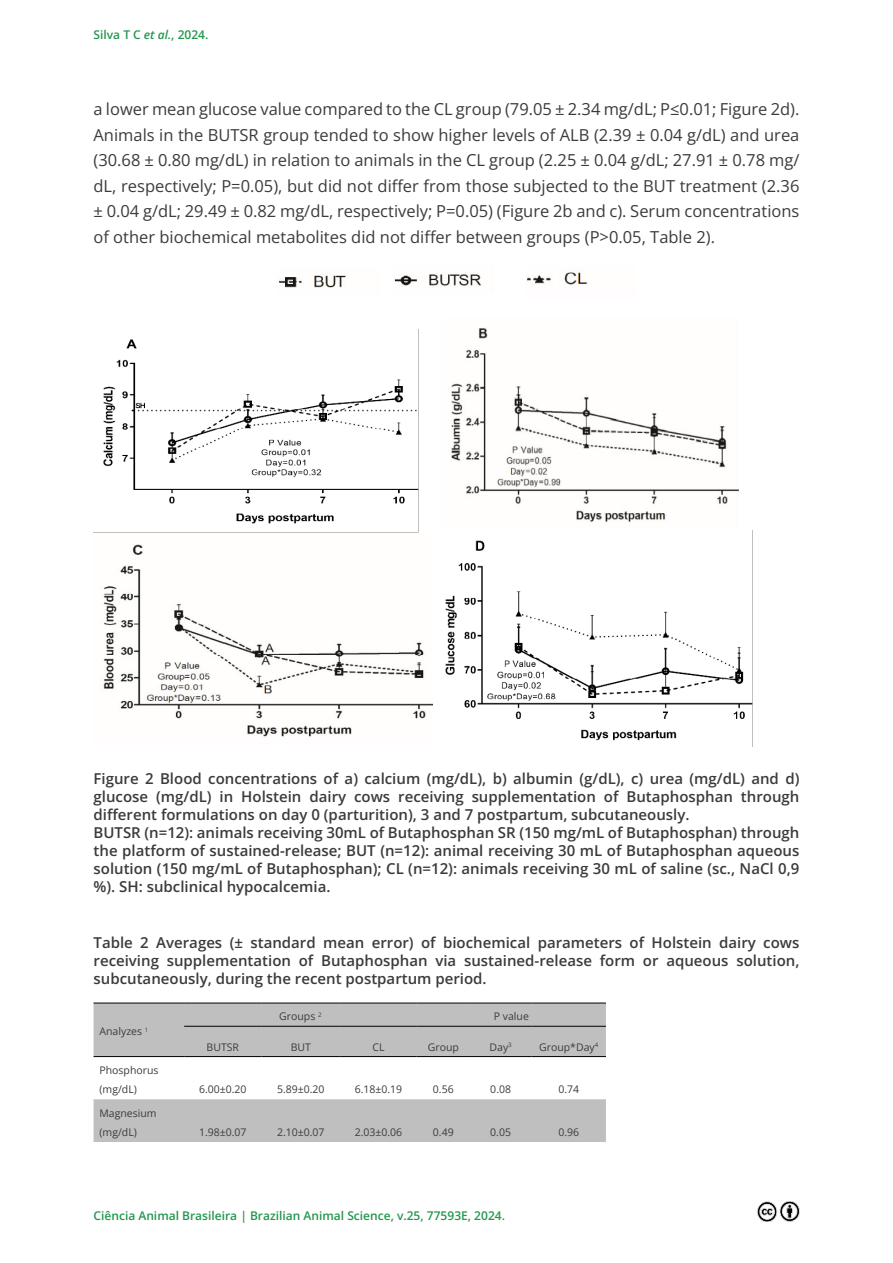
<style>
.page{position:relative;width:893px;height:1263px;background:#fff}
.page>*{position:absolute;margin:0;border:0;box-sizing:border-box;transform-origin:0 0}
.t1{font:16.5px/25.5px "Open Sans";color:#3c3b3b;text-align:justify}
.t2{font:600 15px/18px "Open Sans";color:#3c3b3b}
.t3{font:600 12px "Open Sans";color:#22964d}
.t4{font:10.5px/19.5px "Open Sans";color:#3c3b3b}
.s1{font-style:italic}
</style>
<div class="page">
<img style="left:757px;top:1201px;width:43px;height:20px">
<img style="left:451px;top:328px;width:288px;height:195px">
<img style="left:103px;top:544px;width:330px;height:194px">
<img style="left:445px;top:530px;width:308px;height:216px">
<img style="left:94px;top:339px;width:324px;height:194px">
<img style="left:279px;top:275px;width:67px;height:13px">
<img style="left:394px;top:273px;width:87px;height:14px">
<img style="left:527px;top:269px;width:61px;height:16px">
<svg style="left:94px;top:1004px;width:512px;height:138px;fill:#bfbfbf"></svg>
<hr style="left:94px;top:1003px;width:90px;height:1px;background:#000">
<hr style="left:94px;top:1056px;width:90px;height:1px;background:#000">
<hr style="left:184px;top:1003px;width:77px;height:1px;background:#000">
<hr style="left:261px;top:1003px;width:79px;height:1px;background:#000">
<hr style="left:340px;top:1003px;width:77px;height:1px;background:#000">
<hr style="left:417px;top:1003px;width:53px;height:1px;background:#000">
<hr style="left:470px;top:1003px;width:61px;height:1px;background:#000">
<hr style="left:531px;top:1003px;width:75px;height:1px;background:#000">
<hr style="left:184px;top:1026px;width:77px;height:1px;background:#000">
<hr style="left:261px;top:1026px;width:79px;height:1px;background:#000">
<hr style="left:340px;top:1026px;width:77px;height:1px;background:#000">
<hr style="left:417px;top:1026px;width:53px;height:1px;background:#000">
<hr style="left:470px;top:1026px;width:61px;height:1px;background:#000">
<hr style="left:531px;top:1026px;width:75px;height:1px;background:#000">
<hr style="left:184px;top:1056px;width:77px;height:1px;background:#000">
<hr style="left:261px;top:1056px;width:79px;height:1px;background:#000">
<hr style="left:340px;top:1056px;width:77px;height:1px;background:#000">
<hr style="left:417px;top:1056px;width:53px;height:1px;background:#000">
<hr style="left:470px;top:1056px;width:61px;height:1px;background:#000">
<hr style="left:531px;top:1056px;width:75px;height:1px;background:#000">
<p class="t3" style="left:94px;top:26px;width:116px">Silva T C <span class="s1">et al.</span>, 2024.</p>
<p class="t1" style="left:94px;top:96px;width:707px">a lower mean glucose value compared to the CL group (79.05 ± 2.34 mg/dL; P≤0.01; Figure 2d).<br>Animals in the BUTSR group tended to show higher levels of ALB (2.39 ± 0.04 g/dL) and urea (30.68 ± 0.80 mg/dL) in relation to animals in the CL group (2.25 ± 0.04 g/dL; 27.91 ± 0.78 mg/ dL, respectively; P=0.05), but did not differ from those subjected to the BUT treatment (2.36 ± 0.04 g/dL; 29.49 ± 0.82 mg/dL, respectively; P=0.05) (Figure 2b and c). Serum concentrations of other biochemical metabolites did not differ between groups (P&gt;0.05, Table 2).</p>
<p class="t2" style="left:94px;top:769px;width:707px">Figure 2 Blood concentrations of a) calcium (mg/dL), b) albumin (g/dL), c) urea (mg/dL) and d) glucose (mg/dL) in Holstein dairy cows receiving supplementation of Butaphosphan through different formulations on day 0 (parturition), 3 and 7 postpartum, subcutaneously.<br>BUTSR (n=12): animals receiving 30mL of Butaphosphan SR (150 mg/mL of Butaphosphan) through the platform of sustained-release; BUT (n=12): animal receiving 30 mL of Butaphosphan aqueous solution (150 mg/mL of Butaphosphan); CL (n=12): animals receiving 30 mL of saline (sc., NaCl 0,9 %). SH: subclinical hypocalcemia.</p>
<p class="t2" style="left:94px;top:933px;width:707px;text-align:justify">Table 2 Averages (± standard mean error) of biochemical parameters of Holstein dairy cows receiving supplementation of Butaphosphan via sustained-release form or aqueous solution, subcutaneously, during the recent postpartum period.</p>
<p class="t4" style="left:100px;top:1021px;width:50px">Analyzes <sup>1</sup></p>
<p class="t4" style="left:279px;top:1006px;width:44px">Groups <sup>2</sup></p>
<p class="t4" style="left:494px;top:1006px;width:37px">P value</p>
<p class="t4" style="left:100px;top:1060px;width:61px">Phosphorus (mg/dL)</p>
<p class="t4" style="left:100px;top:1103px;width:59px">Magnesium (mg/dL)</p>
<p class="t4" style="left:207px;top:1037px;width:34px">BUTSR</p>
<p class="t4" style="left:291px;top:1037px;width:22px">BUT</p>
<p class="t4" style="left:372px;top:1037px;width:14px">CL</p>
<p class="t4" style="left:428px;top:1037px;width:33px">Group</p>
<p class="t4" style="left:490px;top:1037px;width:24px">Day<sup>3</sup></p>
<p class="t4" style="left:539px;top:1037px;width:61px">Group*Day<sup>4</sup></p>
<p class="t4" style="left:199px;top:1079px;width:49px">6.00±0.20</p>
<p class="t4" style="left:277px;top:1079px;width:49px">5.89±0.20</p>
<p class="t4" style="left:355px;top:1079px;width:49px">6.18±0.19</p>
<p class="t4" style="left:433px;top:1079px;width:22px">0.56</p>
<p class="t4" style="left:490px;top:1079px;width:22px">0.08</p>
<p class="t4" style="left:558px;top:1079px;width:22px">0.74</p>
<p class="t4" style="left:199px;top:1122px;width:49px">1.98±0.07</p>
<p class="t4" style="left:277px;top:1122px;width:49px">2.10±0.07</p>
<p class="t4" style="left:355px;top:1122px;width:49px">2.03±0.06</p>
<p class="t4" style="left:433px;top:1122px;width:22px">0.49</p>
<p class="t4" style="left:490px;top:1122px;width:22px">0.05</p>
<p class="t4" style="left:558px;top:1122px;width:22px">0.96</p>
<p class="t3" style="left:94px;top:1208px;width:413px">Ciência Animal Brasileira | Brazilian Animal Science, v.25, 77593E, 2024.</p>
</div>
